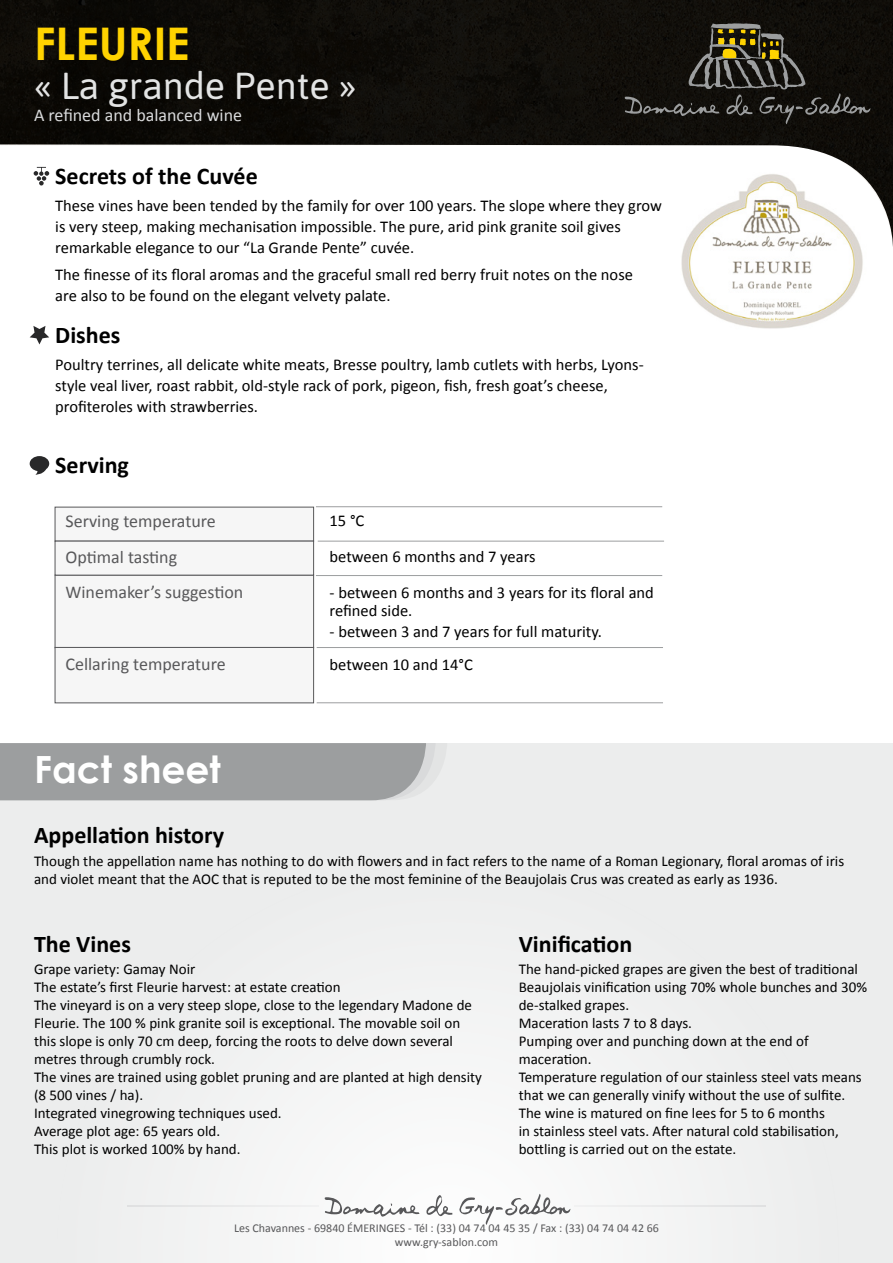
<style>
.page{position:relative;width:893px;height:1263px;background:#fff}
.page>*{position:absolute;margin:0;border:0;box-sizing:border-box;transform-origin:0 0}
.t1{font:700 45px "Century Gothic";color:#ffd300}
.t2{font:37.5px "Asap";color:#e3e4e4}
.t3{font:700 37.5px "Century Gothic";color:#fff}
.t4{font:700 24px "Calibri";color:#000}
.t5{font:18px/35.2px "Calibri";color:#58585a}
.t6{font:18px "Calibri";color:#d9dadb}
.t7{font:16.5px/21px "Calibri";color:#000}
.t8{font:15px/18px "Calibri";color:#000}
.t9{font:12px/14.4px "Calibri";color:#58585a;text-align:center}
</style>
<div class="page">
<div style="left:0;top:743px;width:893px;height:520px;background:#eceded"></div>
<div style="left:0;top:743px;width:436px;height:57px;background:#9c9e9f"></div>
<div style="left:127px;top:1085px;width:639px;height:178px;background:#f5f6f6"></div>
<img style="left:0;top:0;width:893px;height:247px">
<svg style="left:30px;top:456px;width:19px;height:19px"></svg>
<img style="left:675px;top:166px;width:194px;height:163px">
<div style="left:55px;top:507px;width:259px;height:34px;background:#f6f6f6;border:1px solid #58585a"></div>
<div style="left:55px;top:575px;width:259px;height:73px;background:#f6f6f6;border:1px solid #58585a"></div>
<div style="left:55px;top:541px;width:259px;height:34px;background:#f6f6f6;border:1px solid #58585a"></div>
<div style="left:55px;top:647px;width:259px;height:56px;background:#f6f6f6;border:1px solid #58585a"></div>
<hr style="left:318px;top:541px;width:346px;height:1px;background:#9c9e9f">
<hr style="left:317px;top:702px;width:346px;height:1px;background:#9c9e9f">
<hr style="left:316px;top:575px;width:346px;height:1px;background:#9c9e9f">
<hr style="left:317px;top:647px;width:346px;height:1px;background:#9c9e9f">
<hr style="left:316px;top:506px;width:346px;height:1px;background:#9c9e9f">
<svg style="left:34px;top:167px;width:15px;height:18px"></svg>
<svg style="left:30px;top:326px;width:19px;height:18px"></svg>
<svg style="left:624px;top:23px;width:246px;height:101px"></svg>
<svg style="left:426px;top:1195px;width:26px;height:21px"></svg>
<svg style="left:459px;top:1194px;width:111px;height:31px"></svg>
<svg style="left:324px;top:1197px;width:96px;height:19px"></svg>
<h1 class="t1" style="left:34px;top:16px;width:157px">FLEURIE</h1>
<h2 class="t2" style="left:34px;top:64px;width:324px">« La grande Pente »</h2>
<p class="t6" style="left:34px;top:104px;width:210px">A refined and balanced wine</p>
<h3 class="t4" style="left:55px;top:161px;width:204px">Secrets of the Cuvée</h3>
<p class="t7" style="left:55px;top:195px;width:608px">These vines have been tended by the family for over 100 years. The slope where they grow is very steep, making mechanisation impossible. The pure, arid pink granite soil gives remarkable elegance to our “La Grande Pente” cuvée.</p>
<p class="t7" style="left:55px;top:264px;width:579px">The finesse of its floral aromas and the graceful small red berry fruit notes on the nose are also to be found on the elegant velvety palate.</p>
<h3 class="t4" style="left:55px;top:320px;width:67px">Dishes</h3>
<p class="t7" style="left:55px;top:354px;width:590px">Poultry terrines, all delicate white meats, Bresse poultry, lamb cutlets with herbs, Lyons&shy;style veal liver, roast rabbit, old-style rack of pork, pigeon, fish, fresh goat’s cheese, profiteroles with strawberries.</p>
<h3 class="t4" style="left:55px;top:450px;width:75px">Serving</h3>
<p class="t5" style="left:65px;top:503px;width:179px">Serving temperature<br>Optimal tasting<br>Winemaker’s suggestion</p>
<p class="t5" style="left:65px;top:646px;width:162px">Cellaring temperature</p>
<h2 class="t3" style="left:34px;top:746px;width:188px">Fact sheet</h2>
<p class="t7" style="left:330px;top:502px;width:208px;line-height:36px">15 °C<br>between 6 months and 7 years</p>
<p class="t7" style="left:330px;top:583px;width:326px;line-height:18px">- between 6 months and 3 years for its floral and refined side.</p>
<p class="t7" style="left:330px;top:615px;width:274px;line-height:33px">- between 3 and 7 years for full maturity. between 10 and 14°C</p>
<h3 class="t4" style="left:34px;top:820px;width:192px">Appellation history</h3>
<p class="t8" style="left:34px;top:852px;width:812px">Though the appellation name has nothing to do with flowers and in fact refers to the name of a Roman Legionary, floral aromas of iris and violet meant that the AOC that is reputed to be the most feminine of the Beaujolais Crus was created as early as 1936.</p>
<h3 class="t4" style="left:34px;top:928px;width:98px">The Vines</h3>
<p class="t8" style="left:34px;top:960px;width:449px">Grape variety: Gamay Noir<br>The estate’s first Fleurie harvest: at estate creation<br>The vineyard is on a very steep slope, close to the legendary Madone de Fleurie. The 100 % pink granite soil is exceptional. The movable soil on this slope is only 70 cm deep, forcing the roots to delve down several metres through crumbly rock.<br>The vines are trained using goblet pruning and are planted at high density (8 500 vines / ha).<br>Integrated vinegrowing techniques used.<br>Average plot age: 65 years old.<br>This plot is worked 100% by hand.</p>
<h3 class="t4" style="left:519px;top:928px;width:115px">Vinification</h3>
<p class="t8" style="left:519px;top:960px;width:350px">The hand-picked grapes are given the best of traditional Beaujolais vinification using 70% whole bunches and 30% de-stalked grapes.<br>Maceration lasts 7 to 8 days.<br>Pumping over and punching down at the end of maceration.<br>Temperature regulation of our stainless steel vats means that we can generally vinify without the use of sulfite.<br>The wine is matured on fine lees for 5 to 6 months<br>in stainless steel vats. After natural cold stabilisation, bottling is carried out on the estate.</p>
<p class="t9" style="left:234px;top:1220px;width:426px">Les Chavannes - 69840 ÉMERINGES - Tél : (33) 04 74 04 45 35 / Fax : (33) 04 74 04 42 66 www.gry-sablon.com</p>
</div>
